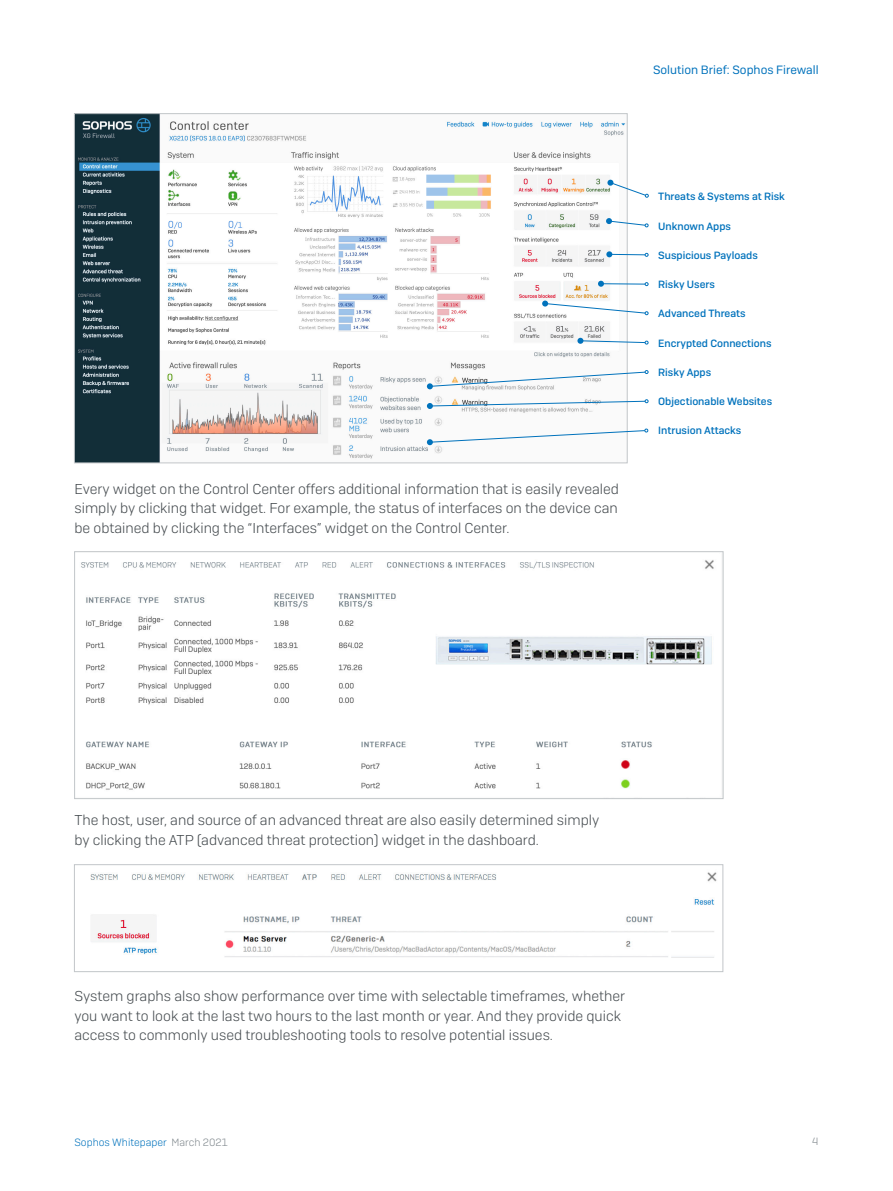
<style>
.page{position:relative;width:893px;height:1191px;background:#fff}
.page>*{position:absolute;margin:0;border:0;box-sizing:border-box;transform-origin:0 0}
.Body_Copy{font:300 14.25px/19.5px "Sophos Sans";color:#43494d}
.t1{font:12px "Sophos Sans";color:#0072bc}
.t2{font:500 10.5px "Sophos Sans";color:#0072bc}
.t3{font:300 10.5px "Sophos Sans";color:#0072bc}
.t4{font:300 10.5px "Sophos Sans";color:#81898e}
.s1{color:#81898e}
</style>
<div class="page">
<img style="left:81px;top:560px;width:633px;height:230px">
<div style="left:74px;top:551px;width:649px;height:248px;border:1px solid #c2c6c9"></div>
<img style="left:76px;top:115px;width:549px;height:346px">
<img style="left:90px;top:872px;width:627px;height:86px">
<div style="left:74px;top:864px;width:649px;height:107px;border:1px solid #c2c6c9"></div>
<svg style="left:577px;top:338px;width:71px;height:6px"></svg>
<svg style="left:427px;top:370px;width:221px;height:19px"></svg>
<svg style="left:427px;top:399px;width:221px;height:10px"></svg>
<svg style="left:427px;top:429px;width:221px;height:16px"></svg>
<svg style="left:542px;top:300px;width:106px;height:15px"></svg>
<svg style="left:606px;top:218px;width:42px;height:9px"></svg>
<svg style="left:606px;top:251px;width:42px;height:6px"></svg>
<hr style="left:601px;top:283px;width:44px;height:1px;background:#0072bc">
<svg style="left:598px;top:281px;width:6px;height:6px"></svg>
<svg style="left:607px;top:180px;width:42px;height:18px"></svg>
<p class="t1" style="left:653px;top:63px;width:167px">Solution Brief: Sophos Firewall</p>
<p class="t2" style="left:658px;top:190px;width:128px">Threats &amp; Systems at Risk</p>
<p class="t2" style="left:658px;top:219px;width:74px">Unknown Apps</p>
<p class="t2" style="left:658px;top:249px;width:101px">Suspicious Payloads</p>
<p class="t2" style="left:658px;top:278px;width:58px">Risky Users</p>
<p class="t2" style="left:658px;top:307px;width:89px">Advanced Threats</p>
<p class="t2" style="left:658px;top:336px;width:115px">Encrypted Connections</p>
<p class="t2" style="left:658px;top:366px;width:55px">Risky Apps</p>
<p class="t2" style="left:658px;top:395px;width:115px">Objectionable Websites</p>
<p class="Body_Copy" style="left:74px;top:479px;width:546px;text-align:justify">Every widget on the Control Center offers additional information that is easily revealed simply by clicking that widget. For example, the status of interfaces on the device can be obtained by clicking the “Interfaces” widget on the Control Center.</p>
<p class="t2" style="left:658px;top:424px;width:84px">Intrusion Attacks</p>
<p class="Body_Copy" style="left:74px;top:810px;width:526px">The host, user, and source of an advanced threat are also easily determined simply by clicking the ATP (advanced threat protection) widget in the dashboard.</p>
<p class="Body_Copy" style="left:74px;top:986px;width:552px">System graphs also show performance over time with selectable timeframes, whether you want to look at the last two hours to the last month or year. And they provide quick access to commonly used troubleshooting tools to resolve potential issues.</p>
<p class="t3" style="left:74px;top:1135px;width:155px">Sophos Whitepaper <span class="s1">March 2021</span></p>
<p class="t4" style="left:812px;top:1135px;width:8px">4</p>
</div>
